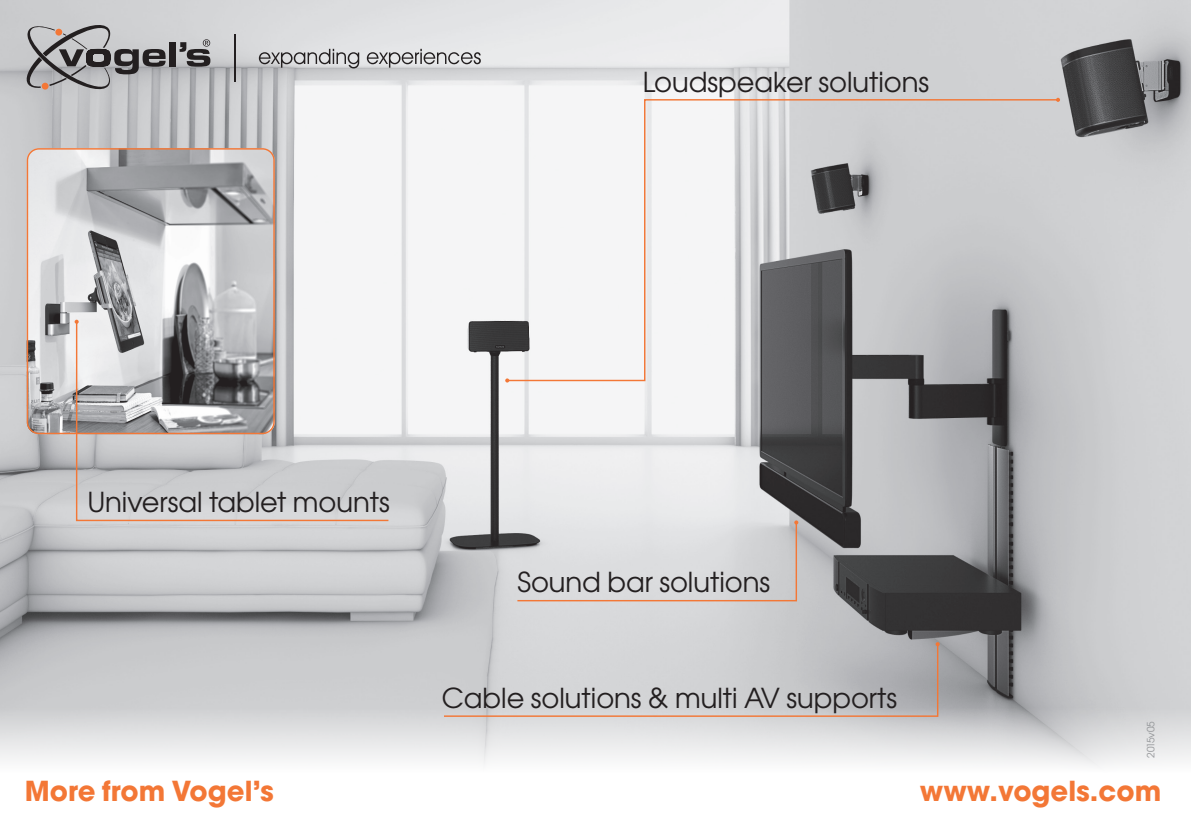
<style>
.page{position:relative;width:1191px;height:840px;background:#fff}
.page>*{position:absolute;margin:0;border:0;box-sizing:border-box;transform-origin:0 0}
.t1{font:27.4px "Avant Garde Gothic Bk ITC";color:#231f20}
.t2{font:27.4px "Avant Garde Gothic Bd ITC";color:#f37736}
.t3{font:10px "Avant Garde Gothic Bk ITC";color:#939598}
</style>
<div class="page">
<img style="left:0;top:0;width:1191px;height:691px">
<svg style="left:27px;top:148px;width:248px;height:286px;background:#c0bebf"></svg>
<svg style="left:0;top:691px;width:1191px;height:75px"></svg>
<svg style="left:794px;top:459px;width:12px;height:8px"></svg>
<svg style="left:259px;top:49px;width:100px;height:19px;background:#b0b0b2"></svg>
<svg style="left:367px;top:49px;width:114px;height:19px;background:#b9b9ba"></svg>
<hr style="left:234px;top:34px;width:2px;height:47px;background:#231f20">
<svg style="left:27px;top:25px;width:139px;height:65px;background:#9c9b9d"></svg>
<div style="left:170px;top:42px;width:6px;height:24px;background:#231f20"></div>
<svg style="left:179px;top:39px;width:31px;height:28px"></svg>
<svg style="left:506px;top:98px;width:553px;height:284px"></svg>
<svg style="left:1056px;top:98px;width:4px;height:4px"></svg>
<svg style="left:505px;top:378px;width:4px;height:4px"></svg>
<svg style="left:516px;top:520px;width:282px;height:81px;background:#d8d7d8"></svg>
<svg style="left:442px;top:641px;width:497px;height:76px;background:#cac8c9"></svg>
<svg style="left:75px;top:320px;width:315px;height:201px"></svg>
<svg style="left:75px;top:319px;width:4px;height:4px"></svg>
<p class="t1" style="left:642px;top:65px;width:288px">Loudspeaker solutions</p>
<p class="t1" style="left:87px;top:485px;width:304px">Universal tablet mounts</p>
<p class="t2" style="left:25px;top:772px;width:250px">More from Vogel’s</p>
<p class="t1" style="left:517px;top:565px;width:254px">Sound bar solutions</p>
<p class="t1" style="left:442px;top:680px;width:457px">Cable solutions &amp; multi AV supports</p>
<p class="t3" style="left:1144px;top:757px;width:38px;rotate:-90deg">2015v05</p>
<p class="t2" style="left:920px;top:772px;width:243px">www.vogels.com</p>
</div>
